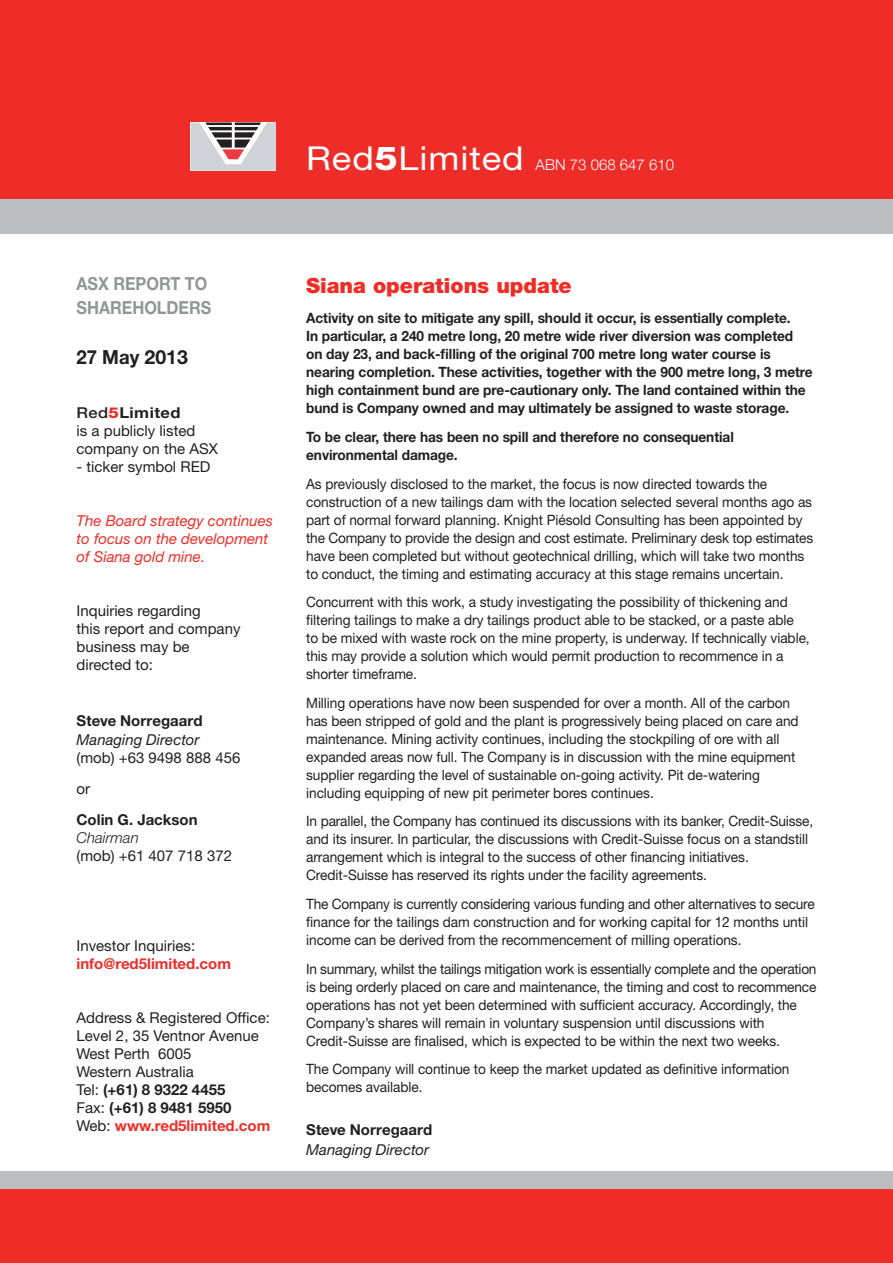
<style>
.page{position:relative;width:893px;height:1263px;background:#fff}
.page>*{position:absolute;margin:0;border:0;box-sizing:border-box;transform-origin:0 0}
.t1{font:900 21px "Helvetica Neue";color:#ee2d28}
.t2{font:700 19.5px "Helvetica Neue";color:#231f20;scale:.95 1}
.t3{font:700 18px/23.4px "Helvetica Neue";color:#939598;scale:.9 1}
.t4{font:15px/18px "Helvetica Neue";color:#231f20}
.t5{font:italic 15px/18px "Helvetica Neue";color:#ee2d28}
.t6{font:700 15px "Helvetica Neue";color:#231f20}
.t7{font:italic 15px "Helvetica Neue";color:#231f20}
.t8{font:300 15px "Helvetica Neue";color:#fff}
.t9{font:700 15px "Helvetica Neue";color:#ee2d28}
.t10{font:italic 300 15px "Helvetica Neue";color:#231f20}
.t11{font:14.25px/18px "Helvetica Neue";letter-spacing:-.005em;color:#231f20;scale:.96 1}
.t12{font:700 14.25px/18px "Helvetica Neue";letter-spacing:-.005em;color:#231f20;scale:.96 1}
.s1{font-weight:400;font-size:33px}
.s2{font-weight:800;font-size:33px}
.s3{font-weight:500}
.s4{font-weight:800;color:#ee2d28}
.s5{font-weight:700}
.s6{font-weight:700;color:#ee2d28}
</style>
<div class="page">
<div style="left:0;top:0;width:893px;height:209px;background:#ee2d28"></div>
<div style="left:0;top:200px;width:893px;height:34px;background:#bcbdc0"></div>
<div style="left:0;top:1171px;width:893px;height:92px;background:#ee2d28"></div>
<div style="left:0;top:1171px;width:893px;height:17px;background:#bcbdc0"></div>
<svg style="left:191px;top:123px;width:85px;height:48px;background:#beb9bc"></svg>
<p class="t8" style="left:306px;top:156px;width:369px"><span class="s1">Red</span><span class="s2">5</span><span class="s1">Limited</span> ABN 73 068 647 610</p>
<p class="t3" style="left:77px;top:272px;width:149px">ASX report to shareholders</p>
<h2 class="t2" style="left:77px;top:345px;width:119px">27 May 2013</h2>
<p class="t4" style="left:77px;top:404px;width:143px"><span class="s3">Red</span><span class="s4">5</span><span class="s5">Limited<br></span>is a publicly listed company on the ASX</p>
<p class="t4" style="left:77px;top:458px;width:135px">- ticker symbol RED</p>
<p class="t5" style="left:77px;top:512px;width:198px">The Board strategy continues to focus on the development of Siana gold mine.</p>
<p class="t4" style="left:77px;top:602px;width:165px">Inquiries regarding<br>this report and company business may be directed to:</p>
<p class="t6" style="left:77px;top:711px;width:128px">Steve Norregaard</p>
<p class="t7" style="left:77px;top:731px;width:124px">Managing Director</p>
<p class="t4" style="left:77px;top:742px;width:165px;line-height:30.8px">(mob) +63 9498 888 456 or</p>
<p class="t6" style="left:77px;top:810px;width:123px">Colin G. Jackson</p>
<p class="t10" style="left:77px;top:828px;width:64px">Chairman</p>
<p class="t4" style="left:77px;top:846px;width:157px">(mob) +61 407 718 372</p>
<p class="t4" style="left:77px;top:936px;width:120px">Investor Inquiries:</p>
<p class="t9" style="left:77px;top:954px;width:156px">info@red5limited.com</p>
<p class="t4" style="left:77px;top:1008px;width:195px">Address &amp; Registered Office:<br>Level 2, 35 Ventnor Avenue<br>West Perth 6005<br>Western Australia<br>Tel: <span class="s5">(+61) 8 9322 4455<br></span>Fax: <span class="s5">(+61) 8 9481 5950<br></span>Web: <span class="s6">www.red5limited.com</span></p>
<h1 class="t1" style="left:306px;top:272px;width:267px">Siana operations update</h1>
<p class="t12" style="left:306px;top:309px;width:529px">Activity on site to mitigate any spill, should it occur, is essentially complete.<br>In particular, a 240 metre long, 20 metre wide river diversion was completed on day 23, and back-filling of the original 700 metre long water course is nearing completion. These activities, together with the 900 metre long, 3 metre high containment bund are pre-cautionary only. The land contained within the bund is Company owned and may ultimately be assigned to waste storage.</p>
<p class="t12" style="left:306px;top:427px;width:447px">To be clear, there has been no spill and therefore no consequential environmental damage.</p>
<p class="t11" style="left:306px;top:474px;width:530px">As previously disclosed to the market, the focus is now directed towards the construction of a new tailings dam with the location selected several months ago as part of normal forward planning. Knight Piésold Consulting has been appointed by the Company to provide the design and cost estimate. Preliminary desk top estimates have been completed but without geotechnical drilling, which will take two months to conduct, the timing and estimating accuracy at this stage remains uncertain.</p>
<p class="t11" style="left:306px;top:593px;width:526px">Concurrent with this work, a study investigating the possibility of thickening and filtering tailings to make a dry tailings product able to be stacked, or a paste able<br>to be mixed with waste rock on the mine property, is underway. If technically viable, this may provide a solution which would permit production to recommence in a shorter timeframe.</p>
<p class="t11" style="left:306px;top:693px;width:514px">Milling operations have now been suspended for over a month. All of the carbon has been stripped of gold and the plant is progressively being placed on care and maintenance. Mining activity continues, including the stockpiling of ore with all expanded areas now full. The Company is in discussion with the mine equipment supplier regarding the level of sustainable on-going activity. Pit de-watering including equipping of new pit perimeter bores continues.</p>
<p class="t11" style="left:306px;top:812px;width:530px">In parallel, the Company has continued its discussions with its banker, Credit-Suisse, and its insurer. In particular, the discussions with Credit-Suisse focus on a standstill arrangement which is integral to the success of other financing initiatives.<br>Credit-Suisse has reserved its rights under the facility agreements.</p>
<p class="t11" style="left:306px;top:895px;width:531px">The Company is currently considering various funding and other alternatives to secure finance for the tailings dam construction and for working capital for 12 months until income can be derived from the recommencement of milling operations.</p>
<p class="t11" style="left:306px;top:959px;width:533px">In summary, whilst the tailings mitigation work is essentially complete and the operation is being orderly placed on care and maintenance, the timing and cost to recommence operations has not yet been determined with sufficient accuracy. Accordingly, the Company’s shares will remain in voluntary suspension until discussions with Credit-Suisse are finalised, which is expected to be within the next two weeks.</p>
<p class="t11" style="left:306px;top:1060px;width:505px">The Company will continue to keep the market updated as definitive information becomes available.</p>
<p class="t6" style="left:306px;top:1121px;width:128px">Steve Norregaard</p>
<p class="t7" style="left:306px;top:1140px;width:124px">Managing Director</p>
</div>
